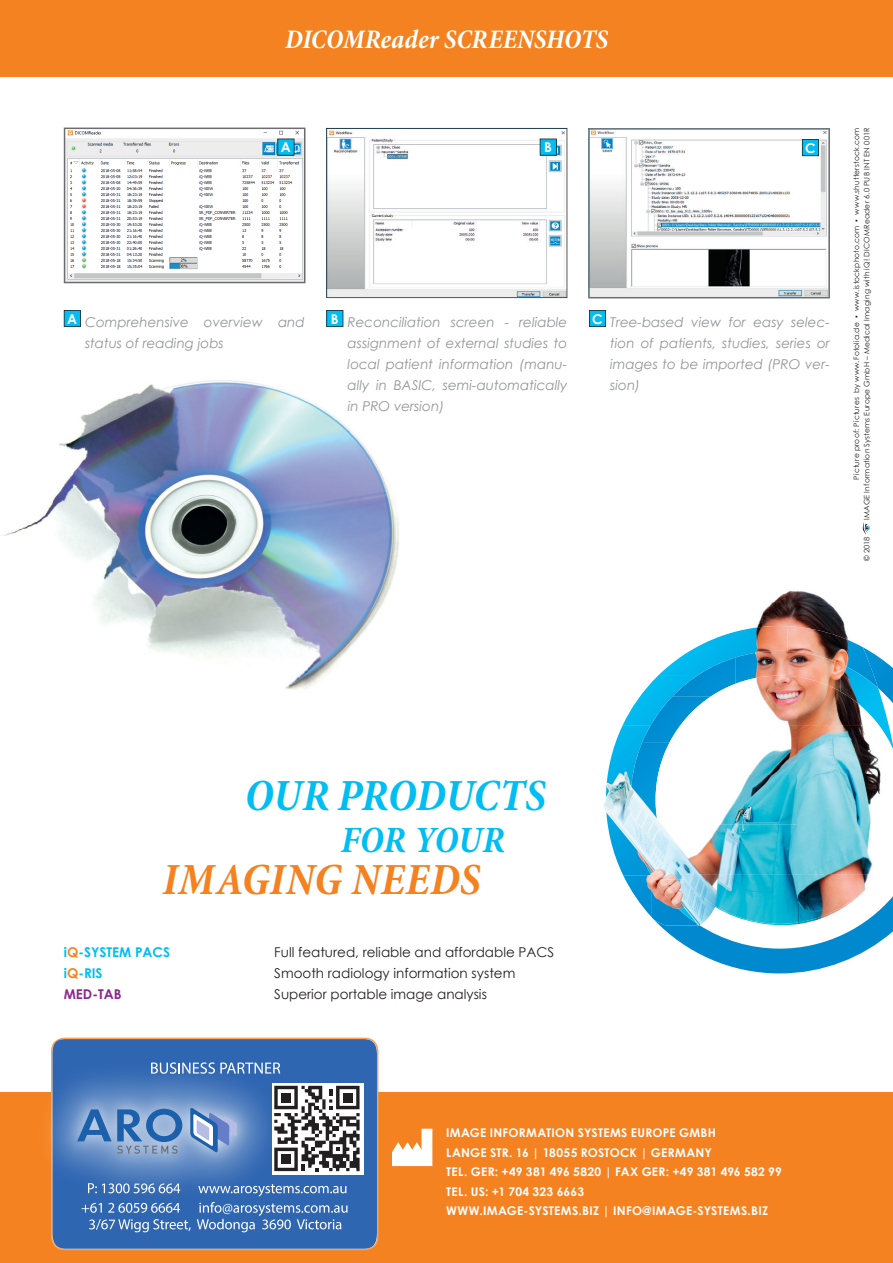
<style>
.page{position:relative;width:893px;height:1263px;background:#fff}
.page>*{position:absolute;margin:0;border:0;box-sizing:border-box;transform-origin:0 0}
.t1{font:italic 700 condensed 45px "Minion Pro";letter-spacing:.005em;color:#f58220}
.t2{font:italic 700 condensed 45px "Minion Pro";letter-spacing:-.01em;color:#01bdf2}
.t3{font:italic 700 condensed 37.5px "Minion Pro";letter-spacing:-.005em;color:#01bdf2}
.t4{font:italic 700 condensed 27px "Minion Pro";color:#fff}
.t5{font:italic 13.5px/21px "Century Gothic";color:#939598;text-align:justify}
.t6{font:13.5px "Century Gothic";color:#231f20}
.t7{font:700 13.5px "Century Gothic";color:#01bdf2}
.t8{font:700 13.5px "Century Gothic";color:#90268f}
.t9{font:700 13.5px "Century Gothic";color:#fff}
.t10{font:700 12px/19.5px "Century Gothic";letter-spacing:.02em;color:#fff}
.t11{font:7.5px "Century Gothic";letter-spacing:.03em;color:#231f20}
.s1{color:#f58220}
</style>
<div class="page">
<div style="left:0;top:0;width:893px;height:77px;background:#f58220"></div>
<div style="left:0;top:1093px;width:893px;height:170px;background:#f58220"></div>
<svg style="left:392px;top:1129px;width:40px;height:37px"></svg>
<svg style="left:659px;top:654px;width:234px;height:319px"></svg>
<img style="left:757px;top:590px;width:88px;height:36px">
<img style="left:603px;top:796px;width:3px;height:14px">
<img style="left:658px;top:626px;width:216px;height:50px">
<img style="left:622px;top:676px;width:50px;height:50px">
<img style="left:606px;top:726px;width:36px;height:149px">
<img style="left:651px;top:879px;width:3px;height:41px">
<img style="left:623px;top:875px;width:28px;height:42px">
<img style="left:672px;top:657px;width:63px;height:39px">
<img style="left:735px;top:651px;width:106px;height:25px">
<img style="left:840px;top:664px;width:52px;height:61px">
<img style="left:642px;top:696px;width:38px;height:46px">
<img style="left:631px;top:742px;width:27px;height:92px">
<img style="left:635px;top:834px;width:45px;height:45px">
<img style="left:654px;top:879px;width:81px;height:46px">
<img style="left:735px;top:922px;width:106px;height:3px">
<img style="left:680px;top:676px;width:199px;height:49px">
<img style="left:658px;top:725px;width:235px;height:50px">
<img style="left:655px;top:775px;width:238px;height:49px">
<img style="left:658px;top:824px;width:235px;height:50px">
<img style="left:680px;top:874px;width:118px;height:50px">
<img style="left:798px;top:874px;width:80px;height:48px">
<img style="left:1px;top:380px;width:399px;height:310px">
<svg style="left:588px;top:128px;width:242px;height:170px"></svg>
<svg style="left:326px;top:128px;width:241px;height:170px"></svg>
<svg style="left:64px;top:128px;width:241px;height:155px"></svg>
<svg style="left:863px;top:522px;width:6px;height:12px"></svg>
<svg style="left:64px;top:310px;width:17px;height:17px"></svg>
<svg style="left:326px;top:310px;width:17px;height:17px"></svg>
<svg style="left:589px;top:310px;width:17px;height:17px"></svg>
<div style="left:53px;top:1039px;width:324px;height:210px;background:#2f66b2"></div>
<img style="left:20px;top:1051px;width:278px;height:163px">
<img style="left:54px;top:1084px;width:206px;height:93px">
<svg style="left:190px;top:1107px;width:47px;height:46px;background:#86a3d2"></svg>
<svg style="left:77px;top:1109px;width:105px;height:45px;background:#6e95c6"></svg>
<svg style="left:151px;top:1062px;width:129px;height:12px;background:#7297ca"></svg>
<svg style="left:88px;top:1183px;width:92px;height:10px"></svg>
<svg style="left:82px;top:1203px;width:20px;height:10px"></svg>
<svg style="left:108px;top:1203px;width:72px;height:10px"></svg>
<svg style="left:198px;top:1184px;width:148px;height:12px;background:#5e89c3"></svg>
<svg style="left:89px;top:1219px;width:102px;height:13px"></svg>
<svg style="left:197px;top:1202px;width:151px;height:30px;background:#5682c0"></svg>
<svg style="left:272px;top:1083px;width:91px;height:92px"></svg>
<svg style="left:274px;top:1086px;width:86px;height:85px;background:#8f8d8e"></svg>
<h3 class="t4" style="left:285px;top:21px;width:324px">DICOMReader SCREENSHOTS</h3>
<p class="t9" style="left:281px;top:137px;width:11px">A</p>
<p class="t9" style="left:544px;top:137px;width:9px">B</p>
<p class="t9" style="left:805px;top:138px;width:12px">C</p>
<p class="t5" style="left:85px;top:311px;width:221px;text-indent:-18px"><sup>A</sup> Comprehensive overview and status of reading jobs</p>
<p class="t5" style="left:348px;top:311px;width:221px;text-indent:-17px"><sup>B</sup> Reconciliation screen - reliable assignment of external studies to local patient information (manu&shy;ally in BASIC, semi-automatically in PRO version)</p>
<p class="t5" style="left:610px;top:311px;width:221px;text-indent:-18px"><sup>C</sup> Tree-based view for easy selec&shy;tion of patients, studies, series or images to be imported (PRO ver&shy;sion)</p>
<p class="t11" style="left:862px;top:520px;width:394px;rotate:-90deg">IMAGE Information Systems Europe GmbH – Medical Imaging with iQ! DICOMReader 6.0 PUB INT EN 001R</p>
<p class="t11" style="left:851px;top:480px;width:353px;rotate:-90deg">Picture proof: Pictures by www.Fotolia.de ▪ www.istockphoto.com ▪ www.shutterstock.com</p>
<p class="t11" style="left:862px;top:561px;width:26px;rotate:-90deg">© 2018</p>
<h1 class="t2" style="left:245px;top:764px;width:302px">OUR PRODUCTS</h1>
<h2 class="t3" style="left:341px;top:814px;width:166px">FOR YOUR</h2>
<h1 class="t1" style="left:163px;top:848px;width:319px">IMAGING NEEDS</h1>
<p class="t7" style="left:64px;top:942px;width:108px">i<span class="s1">Q</span>-SYSTEM PACS</p>
<p class="t6" style="left:274px;top:943px;width:281px">Full featured, reliable and affordable PACS</p>
<p class="t7" style="left:64px;top:963px;width:40px">i<span class="s1">Q</span>-RIS</p>
<p class="t6" style="left:274px;top:964px;width:243px">Smooth radiology information system</p>
<p class="t8" style="left:64px;top:984px;width:59px">MED-TAB</p>
<p class="t6" style="left:274px;top:985px;width:214px">Superior portable image analysis</p>
<p class="t10" style="left:446px;top:1122px;width:337px">IMAGE INFORMATION SYSTEMS EUROPE GMBH<br>LANGE STR. 16 | 18055 ROSTOCK | GERMANY<br>TEL. GER: +49 381 496 5820 | FAX GER: +49 381 496 582 99<br>TEL. US: +1 704 323 6663<br>WWW.IMAGE-SYSTEMS.BIZ | INFO@IMAGE-SYSTEMS.BIZ</p>
</div>
